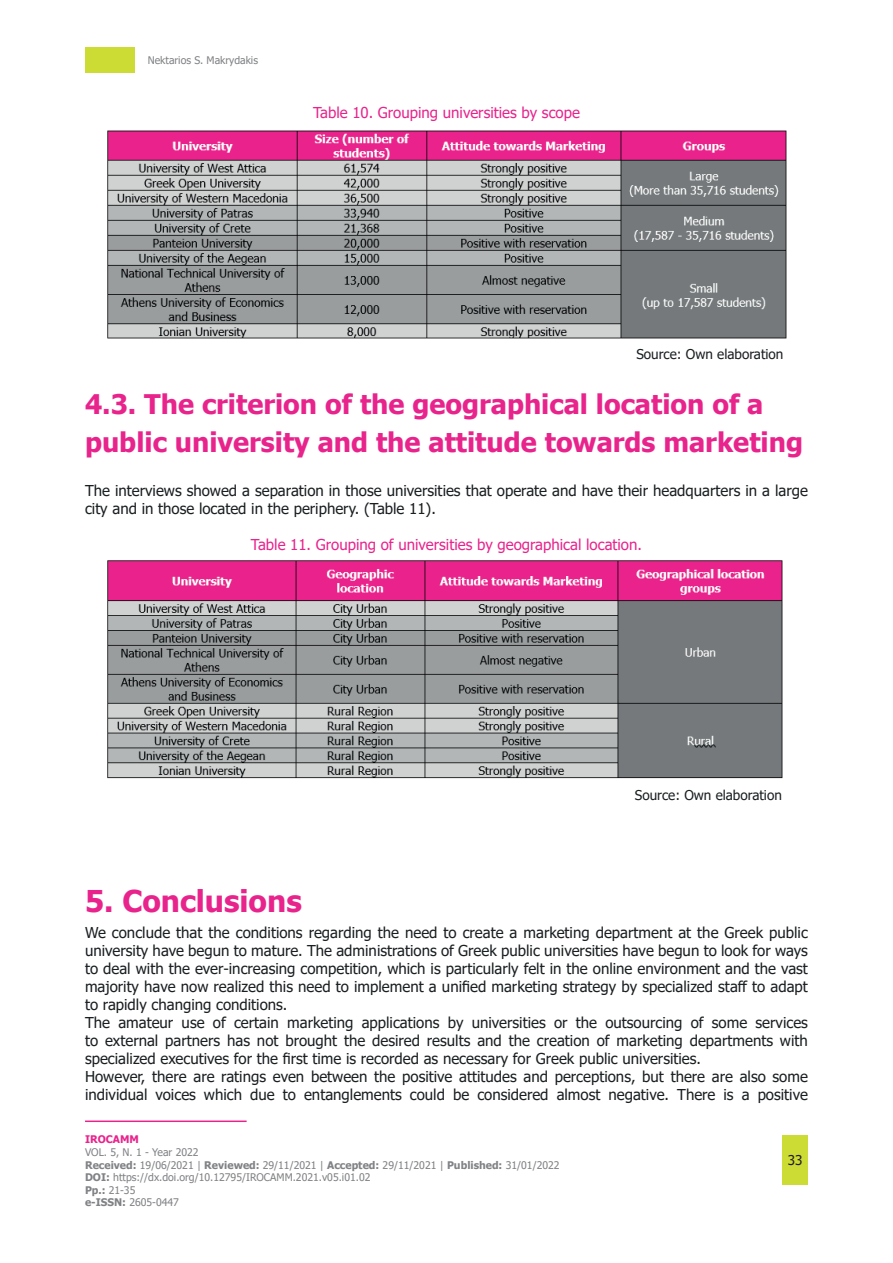
<style>
.page{position:relative;width:893px;height:1263px;background:#fff}
.page>*{position:absolute;margin:0;border:0;box-sizing:border-box;transform-origin:0 0}
.t1{font:700 30px "Tahoma";color:#e8248c}
.t2{font:700 27px/37.5px "Tahoma";color:#e8248c}
.t3{font:15px/18px "Tahoma";color:#1a1f21}
.t4{font:15px "Tahoma";color:#e8248c}
.t5{font:13.5px "Tahoma";color:#1a1f21}
.t6{font:13.5px "Tahoma";color:#231f20}
.t7{font:10.5px/12.6px "Tahoma";color:#808285}
.t8{font:700 10.5px "Tahoma";color:#e8248c}
.s1{font-weight:700}
</style>
<div class="page">
<div style="left:782px;top:1135px;width:26px;height:50px;background:#ccdc34"></div>
<div style="left:85px;top:47px;width:50px;height:26px;background:#ccdc34"></div>
<hr style="left:85px;top:1120px;width:162px;height:2px;background:#e8248c">
<img style="left:107px;top:130px;width:680px;height:209px">
<img style="left:107px;top:560px;width:676px;height:219px">
<p class="t7" style="left:148px;top:55px;width:112px">Nektarios S. Makrydakis</p>
<p class="t4" style="left:313px;top:102px;width:268px">Table 10. Grouping universities by scope</p>
<p class="t5" style="left:636px;top:345px;width:149px">Source: Own elaboration</p>
<h2 class="t2" style="left:85px;top:386px;width:719px">4.3. The criterion of the geographical location of a public university and the attitude towards marketing</h2>
<p class="t3" style="left:85px;top:482px;width:724px">The interviews showed a separation in those universities that operate and have their headquarters in a large city and in those located in the periphery. (Table 11).</p>
<p class="t4" style="left:251px;top:534px;width:393px">Table 11. Grouping of universities by geographical location.</p>
<p class="t5" style="left:635px;top:786px;width:149px">Source: Own elaboration</p>
<h1 class="t1" style="left:85px;top:880px;width:218px">5. Conclusions</h1>
<p class="t3" style="left:85px;top:924px;width:724px">We conclude that the conditions regarding the need to create a marketing department at the Greek public university have begun to mature. The administrations of Greek public universities have begun to look for ways to deal with the ever-increasing competition, which is particularly felt in the online environment and the vast majority have now realized this need to implement a unified marketing strategy by specialized staff to adapt to rapidly changing conditions.<br>The amateur use of certain marketing applications by universities or the outsourcing of some services to external partners has not brought the desired results and the creation of marketing departments with specialized executives for the first time is recorded as necessary for Greek public universities.<br>However, there are ratings even between the positive attitudes and perceptions, but there are also some individual voices which due to entanglements could be considered almost negative. There is a positive</p>
<p class="t8" style="left:85px;top:1132px;width:55px">IROCAMM</p>
<p class="t7" style="left:85px;top:1146px;width:476px">VOL. 5, N. 1 - Year 2022<br><span class="s1">Received:</span> 19/06/2021 | <span class="s1">Reviewed:</span> 29/11/2021 | <span class="s1">Accepted:</span> 29/11/2021 | <span class="s1">Published:</span> 31/01/2022<br><span class="s1">DOI:</span> https://dx.doi.org/10.12795/IROCAMM.2021.v05.i01.02<br><span class="s1">Pp.:</span> 21-35<br><span class="s1">e-ISSN:</span> 2605-0447</p>
<p class="t6" style="left:788px;top:1151px;width:16px">33</p>
</div>
